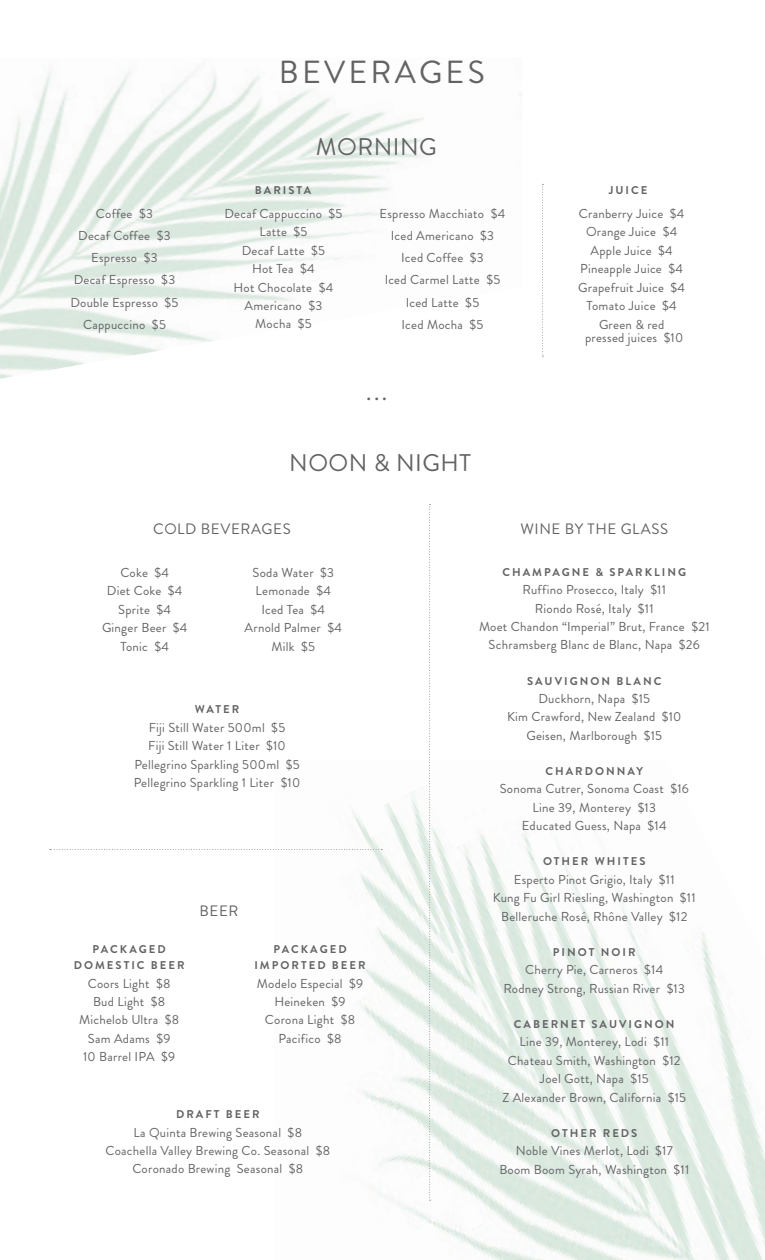
<style>
.page{position:relative;width:765px;height:1260px;background:#fff}
.page>*{position:absolute;margin:0;border:0;box-sizing:border-box;transform-origin:0 0}
.t1{font:31.88px "Brandon Grotesque";letter-spacing:.1em;color:#636366}
.t2{font:24px "Brandon Grotesque";letter-spacing:.02em;color:#636366}
.t3{font:23.88px "Brandon Grotesque";color:#636366}
.t4{font:15.12px "Brandon Grotesque";letter-spacing:.04em;color:#636366}
.t5{font:13px/13.4px "Brandon Grotesque";letter-spacing:.02em;color:#636366;text-align:center}
.t6{font:700 11.25px "Brandon Grotesque";letter-spacing:.18em;color:#636366}
</style>
<div class="page">
<img style="left:352px;top:791px;width:413px;height:469px">
<img style="left:0;top:69px;width:522px;height:310px">
<svg style="left:542px;top:184px;width:1px;height:173px"></svg>
<svg style="left:429px;top:504px;width:2px;height:697px"></svg>
<svg style="left:50px;top:849px;width:332px;height:1px"></svg>
<p class="t1" style="left:279px;top:50px;width:207px">BEVERAGES</p>
<p class="t2" style="left:316px;top:131px;width:122px">MORNING</p>
<p class="t5" style="left:96px;top:207px;width:59px">Coffee $3</p>
<p class="t5" style="left:78px;top:229px;width:94px">Decaf Coffee $3</p>
<p class="t5" style="left:91px;top:251px;width:68px">Espresso $3</p>
<p class="t5" style="left:74px;top:274px;width:103px">Decaf Espresso $3</p>
<p class="t5" style="left:70px;top:296px;width:110px">Double Espresso $5</p>
<p class="t5" style="left:83px;top:318px;width:84px">Cappuccino $5</p>
<p class="t6" style="left:255px;top:182px;width:58px">BARISTA</p>
<p class="t6" style="left:609px;top:182px;width:40px">JUICE</p>
<p class="t5" style="left:224px;top:207px;width:120px">Decaf Cappuccino $5</p>
<p class="t5" style="left:259px;top:225px;width:50px">Latte $5</p>
<p class="t5" style="left:242px;top:244px;width:85px">Decaf Latte $5</p>
<p class="t5" style="left:252px;top:262px;width:64px">Hot Tea $4</p>
<p class="t5" style="left:234px;top:281px;width:101px">Hot Chocolate $4</p>
<p class="t5" style="left:245px;top:299px;width:79px">Americano $3</p>
<p class="t5" style="left:255px;top:318px;width:58px">Mocha $5</p>
<p class="t5" style="left:380px;top:207px;width:127px">Espresso Macchiato $4</p>
<p class="t5" style="left:391px;top:229px;width:105px">Iced Americano $3</p>
<p class="t5" style="left:401px;top:251px;width:84px">Iced Coffee $3</p>
<p class="t5" style="left:385px;top:274px;width:117px">Iced Carmel Latte $5</p>
<p class="t5" style="left:406px;top:296px;width:75px">Iced Latte $5</p>
<p class="t5" style="left:402px;top:318px;width:83px">Iced Mocha $5</p>
<p class="t3" style="left:366px;top:376px;width:22px">...</p>
<p class="t2" style="left:289px;top:446px;width:183px">NOON &amp; NIGHT</p>
<p class="t5" style="left:579px;top:207px;width:107px">Cranberry Juice $4</p>
<p class="t5" style="left:586px;top:225px;width:93px">Orange Juice $4</p>
<p class="t5" style="left:591px;top:244px;width:84px">Apple Juice $4</p>
<p class="t5" style="left:580px;top:262px;width:104px">Pineapple Juice $4</p>
<p class="t5" style="left:578px;top:281px;width:109px">Grapefruit Juice $4</p>
<p class="t5" style="left:587px;top:299px;width:92px">Tomato Juice $4</p>
<p class="t5" style="left:585px;top:318px;width:100px">Green &amp; red pressed juices $10</p>
<p class="t4" style="left:153px;top:519px;width:139px">COLD BEVERAGES</p>
<p class="t5" style="left:120px;top:566px;width:50px">Coke $4</p>
<p class="t5" style="left:107px;top:584px;width:77px">Diet Coke $4</p>
<p class="t5" style="left:118px;top:603px;width:54px">Sprite $4</p>
<p class="t5" style="left:102px;top:621px;width:87px">Ginger Beer $4</p>
<p class="t5" style="left:120px;top:640px;width:50px">Tonic $4</p>
<p class="t5" style="left:253px;top:566px;width:83px">Soda Water $3</p>
<p class="t5" style="left:256px;top:584px;width:77px">Lemonade $4</p>
<p class="t5" style="left:261px;top:603px;width:65px">Iced Tea $4</p>
<p class="t5" style="left:245px;top:621px;width:99px">Arnold Palmer $4</p>
<p class="t5" style="left:272px;top:640px;width:45px">Milk $5</p>
<p class="t6" style="left:195px;top:702px;width:46px">WATER</p>
<p class="t5" style="left:149px;top:721px;width:138px">Fiji Still Water 500ml $5</p>
<p class="t5" style="left:148px;top:739px;width:139px">Fiji Still Water 1 Liter $10</p>
<p class="t5" style="left:134px;top:758px;width:167px">Pellegrino Sparkling 500ml $5</p>
<p class="t5" style="left:134px;top:776px;width:168px">Pellegrino Sparkling 1 Liter $10</p>
<p class="t6" style="left:93px;top:941px;width:75px">PACKAGED</p>
<p class="t6" style="left:74px;top:957px;width:112px">DOMESTIC BEER</p>
<p class="t5" style="left:88px;top:977px;width:84px">Coors Light $8</p>
<p class="t5" style="left:93px;top:995px;width:74px">Bud Light $8</p>
<p class="t5" style="left:79px;top:1013px;width:102px">Michelob Ultra $8</p>
<p class="t5" style="left:88px;top:1032px;width:84px">Sam Adams $9</p>
<p class="t5" style="left:83px;top:1050px;width:94px">10 Barrel IPA $9</p>
<p class="t4" style="left:200px;top:900px;width:41px">BEER</p>
<p class="t6" style="left:273px;top:941px;width:75px">PACKAGED</p>
<p class="t6" style="left:254px;top:957px;width:113px">IMPORTED BEER</p>
<p class="t5" style="left:257px;top:977px;width:108px">Modelo Especial $9</p>
<p class="t5" style="left:275px;top:995px;width:73px">Heineken $9</p>
<p class="t5" style="left:265px;top:1013px;width:92px">Corona Light $8</p>
<p class="t5" style="left:279px;top:1032px;width:65px">Pacifico $8</p>
<p class="t6" style="left:176px;top:1106px;width:85px">DRAFT BEER</p>
<p class="t5" style="left:134px;top:1126px;width:170px">La Quinta Brewing Seasonal $8</p>
<p class="t5" style="left:105px;top:1144px;width:226px">Coachella Valley Brewing Co. Seasonal $8</p>
<p class="t5" style="left:132px;top:1163px;width:173px">Coronado Brewing Seasonal $8</p>
<p class="t4" style="left:520px;top:519px;width:149px">WINE BY THE GLASS</p>
<p class="t6" style="left:502px;top:564px;width:185px">CHAMPAGNE &amp; SPARKLING</p>
<p class="t5" style="left:523px;top:583px;width:145px">Ruffino Prosecco, Italy $11</p>
<p class="t5" style="left:535px;top:602px;width:120px">Riondo Rosé, Italy $11</p>
<p class="t5" style="left:479px;top:620px;width:232px">Moet Chandon “Imperial” Brut, France $21</p>
<p class="t5" style="left:489px;top:638px;width:213px">Schramsberg Blanc de Blanc, Napa $26</p>
<p class="t6" style="left:527px;top:673px;width:136px">SAUVIGNON BLANC</p>
<p class="t5" style="left:538px;top:692px;width:113px">Duckhorn, Napa $15</p>
<p class="t5" style="left:507px;top:710px;width:176px">Kim Crawford, New Zealand $10</p>
<p class="t5" style="left:526px;top:729px;width:137px">Geisen, Marlborough $15</p>
<p class="t6" style="left:545px;top:763px;width:99px">CHARDONNAY</p>
<p class="t5" style="left:500px;top:782px;width:191px">Sonoma Cutrer, Sonoma Coast $16</p>
<p class="t5" style="left:533px;top:801px;width:125px">Line 39, Monterey $13</p>
<p class="t5" style="left:522px;top:819px;width:146px">Educated Guess, Napa $14</p>
<p class="t6" style="left:543px;top:854px;width:104px">OTHER WHITES</p>
<p class="t5" style="left:514px;top:873px;width:162px">Esperto Pinot Grigio, Italy $11</p>
<p class="t5" style="left:493px;top:891px;width:204px">Kung Fu Girl Riesling, Washington $11</p>
<p class="t5" style="left:501px;top:910px;width:188px">Belleruche Rosé, Rhône Valley $12</p>
<p class="t6" style="left:553px;top:944px;width:84px">PINOT NOIR</p>
<p class="t5" style="left:525px;top:963px;width:139px">Cherry Pie, Carneros $14</p>
<p class="t5" style="left:504px;top:982px;width:183px">Rodney Strong, Russian River $13</p>
<p class="t6" style="left:514px;top:1016px;width:162px">CABERNET SAUVIGNON</p>
<p class="t5" style="left:520px;top:1035px;width:151px">Line 39, Monterey, Lodi $11</p>
<p class="t5" style="left:508px;top:1054px;width:174px">Chateau Smith, Washington $12</p>
<p class="t5" style="left:540px;top:1072px;width:110px">Joel Gott, Napa $15</p>
<p class="t5" style="left:502px;top:1091px;width:185px">Z Alexander Brown, California $15</p>
<p class="t6" style="left:551px;top:1125px;width:88px">OTHER REDS</p>
<p class="t5" style="left:516px;top:1144px;width:159px">Noble Vines Merlot, Lodi $17</p>
<p class="t5" style="left:499px;top:1163px;width:191px">Boom Boom Syrah, Washington $11</p>
</div>
